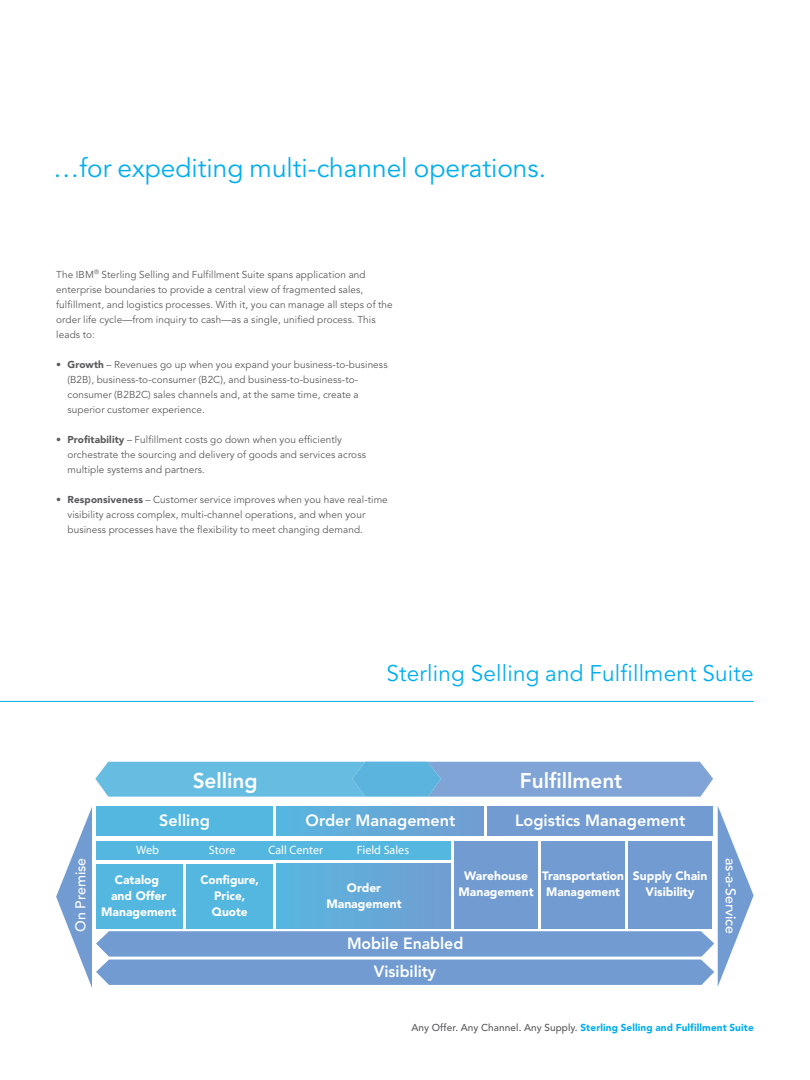
<style>
.page{position:relative;width:810px;height:1080px;background:#fff}
.page>*{position:absolute;margin:0;border:0;box-sizing:border-box;transform-origin:0 0}
.Body_Headline___Firs{font:26.25px "Avenir";color:#00aeef}
.Body___No_Space_Afte{font:22.5px "Avenir";letter-spacing:.01em;color:#00aeef}
.t1{font:800 21.25px "Avenir";color:#fff}
.t2{font:800 16.12px/28.2px "Avenir";color:#fff;text-align:center}
.t3{font:500 14.12px "Avenir";color:#fff}
.t4{font:900 12.12px/16.1px "Avenir";color:#fff;text-align:center}
.t5{font:12.12px "Myriad";color:#fff}
.Body_Bullet___First{font:10px/15px "Avenir";letter-spacing:.01em;color:#5a5a5d}
.Body___No_Space_Afte-2{font:10px/15px "Avenir";letter-spacing:.01em;color:#5a5a5d}
.t6{font:900 10px "Avenir";letter-spacing:.01em;color:#00aeef}
.s1{font-weight:900}
.s2{font-weight:500;color:#5a5a5d}
</style>
<div class="page">
<svg style="left:95px;top:762px;width:618px;height:35px;background:#74b3dc"></svg>
<svg style="left:56px;top:806px;width:698px;height:182px;background:#80b2db"></svg>
<hr style="left:0;top:701px;width:754px;height:1px;background:#00aeef">
<p class="Body_Headline___Firs" style="left:53px;top:153px;width:494px">…for expediting multi-channel operations.</p>
<p class="Body___No_Space_Afte-2" style="left:56px;top:267px;width:338px">The IBM<sup>®</sup> Sterling Selling and Fulfillment Suite spans application and enterprise boundaries to provide a central view of fragmented sales, fulfillment, and logistics processes. With it, you can manage all steps of the order life cycle—from inquiry to cash—as a single, unified process. This leads to:</p>
<p class="Body_Bullet___First" style="left:68px;top:357px;width:322px;text-indent:-11px"><span class="s1">• Growth</span> – Revenues go up when you expand your business-to-business (B2B), business-to-consumer (B2C), and business-to-business-to&shy;consumer (B2B2C) sales channels and, at the same time, create a superior customer experience.</p>
<p class="Body_Bullet___First" style="left:68px;top:432px;width:300px;text-indent:-11px"><span class="s1">• Profitability</span> – Fulfillment costs go down when you efficiently orchestrate the sourcing and delivery of goods and services across multiple systems and partners.</p>
<p class="Body_Bullet___First" style="left:68px;top:492px;width:322px;text-indent:-11px"><span class="s1">• Responsiveness</span> – Customer service improves when you have real-time visibility across complex, multi-channel operations, and when your business processes have the flexibility to meet changing demand.</p>
<p class="Body___No_Space_Afte" style="left:386px;top:660px;width:369px">Sterling Selling and Fulfillment Suite</p>
<p class="t1" style="left:193px;top:768px;width:66px">Selling</p>
<p class="t1" style="left:520px;top:768px;width:104px">Fulfillment</p>
<p class="t2" style="left:159px;top:806px;width:52px">Selling</p>
<p class="t2" style="left:306px;top:806px;width:151px">Order Management</p>
<p class="t2" style="left:515px;top:806px;width:172px">Logistics Management</p>
<p class="t5" style="left:136px;top:844px;width:24px">Web</p>
<p class="t5" style="left:209px;top:844px;width:28px">Store</p>
<p class="t5" style="left:268px;top:844px;width:56px">Call Center</p>
<p class="t5" style="left:357px;top:844px;width:54px">Field Sales</p>
<p class="t3" style="left:73px;top:932px;width:76px;rotate:-90deg">On Premise</p>
<p class="t3" style="left:739px;top:858px;width:77px;rotate:90deg">as-a-Service</p>
<p class="t4" style="left:458px;top:868px;width:77px">Warehouse<br>Management</p>
<p class="t4" style="left:542px;top:868px;width:83px">Transportation<br>Management</p>
<p class="t4" style="left:633px;top:868px;width:76px">Supply Chain<br>Visibility</p>
<p class="t4" style="left:101px;top:871px;width:77px">Catalog<br>and Offer<br>Management</p>
<p class="t4" style="left:200px;top:871px;width:60px">Configure,<br>Price,<br>Quote</p>
<p class="t4" style="left:326px;top:879px;width:77px">Order<br>Management</p>
<p class="t2" style="left:347px;top:929px;width:118px">Mobile Enabled<br>Visibility</p>
<p class="t6" style="left:411px;top:1022px;width:344px"><span class="s2">Any Offer. Any Channel. Any Supply.</span> Sterling Selling and Fulfillment Suite</p>
</div>
